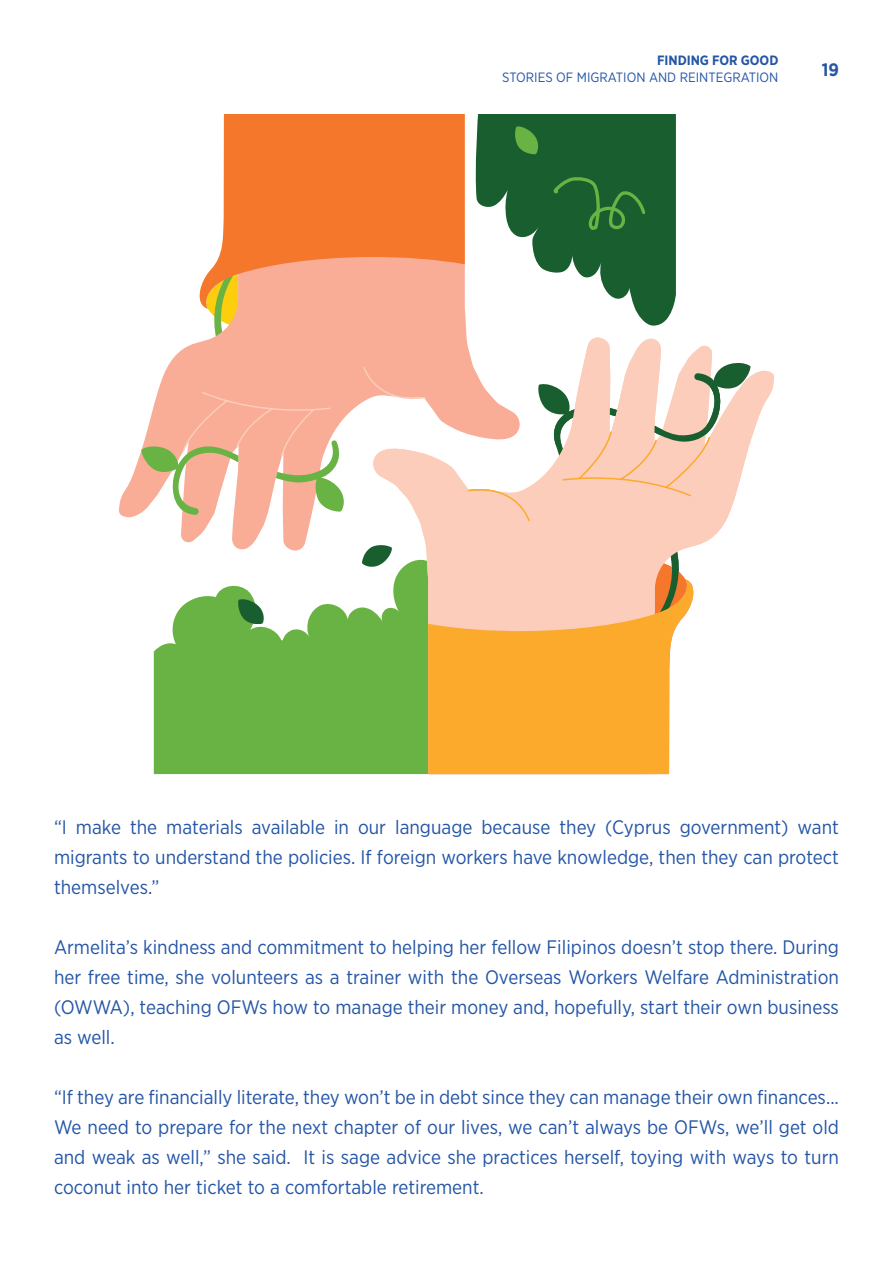
<style>
.page{position:relative;width:893px;height:1263px;background:#fff}
.page>*{position:absolute;margin:0;border:0;box-sizing:border-box;transform-origin:0 0}
.t1{font:19.5px/30px "Gotham Narrow";color:#2455a6;text-align:justify}
.t2{font:700 18px "Gotham Narrow";color:#2856a7}
.t3{font:13.5px "Gotham Narrow";color:#2455a6}
.t4{font:700 13.5px "Gotham Narrow";color:#2455a6}
</style>
<div class="page">
<svg style="left:154px;top:550px;width:274px;height:224px;fill:#69b345"></svg>
<svg style="left:371px;top:338px;width:403px;height:328px"></svg>
<svg style="left:428px;top:579px;width:268px;height:195px;background:#fbb347"></svg>
<svg style="left:119px;top:309px;width:403px;height:241px"></svg>
<svg style="left:216px;top:114px;width:249px;height:195px;background:#f47e38"></svg>
<svg style="left:467px;top:363px;width:283px;height:262px"></svg>
<svg style="left:141px;top:263px;width:285px;height:252px"></svg>
<svg style="left:238px;top:599px;width:26px;height:25px"></svg>
<svg style="left:362px;top:545px;width:30px;height:22px"></svg>
<svg style="left:474px;top:114px;width:202px;height:212px"></svg>
<p class="t4" style="left:657px;top:52px;width:123px">FINDING FOR GOOD</p>
<p class="t3" style="left:502px;top:68px;width:278px">STORIES OF MIGRATION AND REINTEGRATION</p>
<p class="t2" style="left:822px;top:58px;width:19px">19</p>
<p class="t1" style="left:54px;top:812px;width:786px">“I make the materials available in our language because they (Cyprus government) want migrants to understand the policies. If foreign workers have knowledge, then they can protect themselves.”</p>
<p class="t1" style="left:54px;top:932px;width:787px">Armelita’s kindness and commitment to helping her fellow Filipinos doesn’t stop there. During her free time, she volunteers as a trainer with the Overseas Workers Welfare Administration (OWWA), teaching OFWs how to manage their money and, hopefully, start their own business as well.</p>
<p class="t1" style="left:54px;top:1082px;width:787px">“If they are financially literate, they won’t be in debt since they can manage their own finances...<br>We need to prepare for the next chapter of our lives, we can’t always be OFWs, we’ll get old and weak as well,” she said. It is sage advice she practices herself, toying with ways to turn coconut into her ticket to a comfortable retirement.</p>
</div>
